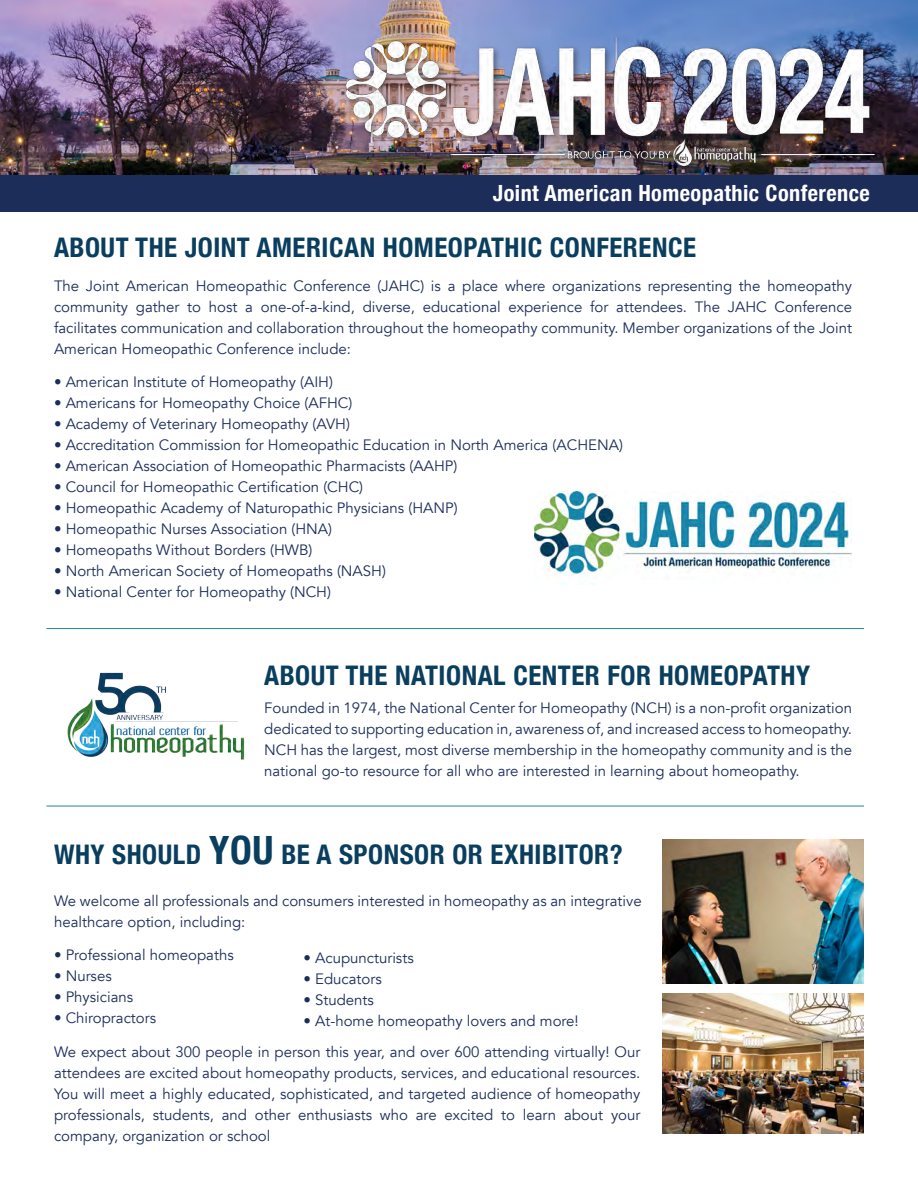
<style>
.page{position:relative;width:918px;height:1188px;background:#fff}
.page>*{position:absolute;margin:0;border:0;box-sizing:border-box;transform-origin:0 0}
.t1{font:700 condensed 27px "Helvetica Neue";letter-spacing:.02em;color:#093e5f}
.t2{font:700 condensed 22.35px "Helvetica Neue";letter-spacing:.02em;color:#fff}
.t3{font:15px/21px "Avenir";color:#1c2d5a;text-align:justify}
.s1{font-size:39px}
</style>
<div class="page">
<img style="left:0;top:0;width:918px;height:175px">
<div style="left:0;top:175px;width:918px;height:37px;background:#1c2d5a"></div>
<img style="left:338px;top:0;width:554px;height:175px">
<img style="left:662px;top:839px;width:202px;height:145px">
<img style="left:67px;top:672px;width:178px;height:88px">
<hr style="left:46px;top:628px;width:818px;height:1px;background:#2085a5">
<hr style="left:46px;top:806px;width:818px;height:1px;background:#2085a5">
<img style="left:535px;top:491px;width:317px;height:94px">
<img style="left:662px;top:994px;width:202px;height:140px">
<p class="t2" style="left:493px;top:174px;width:379px">Joint American Homeopathic Conference</p>
<p class="t1" style="left:54px;top:225px;width:644px">ABOUT THE JOINT AMERICAN HOMEOPATHIC CONFERENCE</p>
<p class="t3" style="left:54px;top:276px;width:800px">The Joint American Homeopathic Conference (JAHC) is a place where organizations representing the homeopathy community gather to host a one-of-a-kind, diverse, educational experience for attendees. The JAHC Conference facilitates communication and collaboration throughout the homeopathy community. Member organizations of the Joint American Homeopathic Conference include:</p>
<p class="t3" style="left:54px;top:372px;width:281px">• American Institute of Homeopathy (AIH)</p>
<p class="t3" style="left:54px;top:393px;width:300px">• Americans for Homeopathy Choice (AFHC)</p>
<p class="t3" style="left:54px;top:414px;width:297px">• Academy of Veterinary Homeopathy (AVH)</p>
<p class="t3" style="left:54px;top:435px;width:570px">• Accreditation Commission for Homeopathic Education in North America (ACHENA)</p>
<p class="t3" style="left:54px;top:456px;width:405px">• American Association of Homeopathic Pharmacists (AAHP)</p>
<p class="t3" style="left:54px;top:477px;width:311px">• Council for Homeopathic Certification (CHC)</p>
<p class="t3" style="left:54px;top:498px;width:405px">• Homeopathic Academy of Naturopathic Physicians (HANP)</p>
<p class="t3" style="left:54px;top:519px;width:280px">• Homeopathic Nurses Association (HNA)</p>
<p class="t3" style="left:54px;top:540px;width:260px">• Homeopaths Without Borders (HWB)</p>
<p class="t3" style="left:54px;top:561px;width:334px">• North American Society of Homeopaths (NASH)</p>
<p class="t3" style="left:54px;top:582px;width:278px">• National Center for Homeopathy (NCH)</p>
<p class="t1" style="left:264px;top:653px;width:547px">ABOUT THE NATIONAL CENTER FOR HOMEOPATHY</p>
<p class="t3" style="left:264px;top:698px;width:590px">Founded in 1974, the National Center for Homeopathy (NCH) is a non-profit organization dedicated to supporting education in, awareness of, and increased access to homeopathy.<br>NCH has the largest, most diverse membership in the homeopathy community and is the national go-to resource for all who are interested in learning about homeopathy.</p>
<p class="t1" style="left:54px;top:832px;width:570px">WHY SHOULD <span class="s1">YOU</span> BE A SPONSOR OR EXHIBITOR?</p>
<p class="t3" style="left:54px;top:890px;width:589px">We welcome all professionals and consumers interested in homeopathy as an integrative healthcare option, including:</p>
<p class="t3" style="left:54px;top:944px;width:181px">• Professional homeopaths</p>
<p class="t3" style="left:54px;top:965px;width:59px">• Nurses</p>
<p class="t3" style="left:54px;top:986px;width:81px">• Physicians</p>
<p class="t3" style="left:54px;top:1007px;width:104px">• Chiropractors</p>
<p class="t3" style="left:303px;top:948px;width:112px">• Acupuncturists</p>
<p class="t3" style="left:303px;top:969px;width:80px">• Educators</p>
<p class="t3" style="left:303px;top:990px;width:72px">• Students</p>
<p class="t3" style="left:303px;top:1011px;width:277px">• At-home homeopathy lovers and more!</p>
<p class="t3" style="left:54px;top:1041px;width:588px">We expect about 300 people in person this year, and over 600 attending virtually! Our attendees are excited about homeopathy products, services, and educational resources.<br>You will meet a highly educated, sophisticated, and targeted audience of homeopathy professionals, students, and other enthusiasts who are excited to learn about your company, organization or school</p>
</div>
